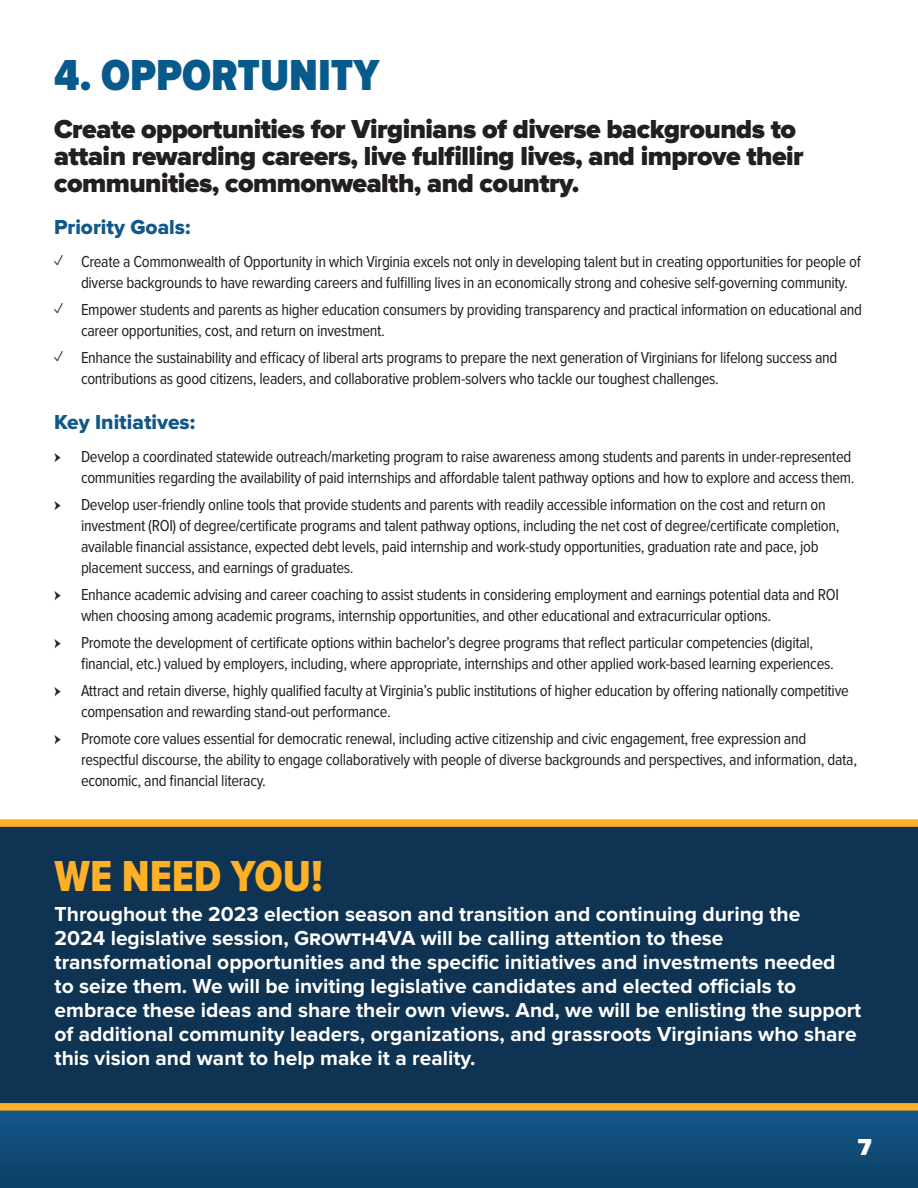
<style>
.page{position:relative;width:918px;height:1188px;background:#fff}
.page>*{position:absolute;margin:0;border:0;box-sizing:border-box;transform-origin:0 0}
.t1{font:900 45px "Proxima Nova Cond";color:#095a8c}
.t2{font:45px "Proxima Nova Cond Extrabld";color:#feb127}
.t3{font:900 27px/27px "Proxima Nova";letter-spacing:-.02em;color:#231f20}
.t4{font:900 24px "Proxima Nova";color:#fff}
.t5{font:700 21px/24px "Proxima Nova";color:#fff}
.t6{font:21px "Proxima Nova Extrabld";color:#12578a}
.t7{font:16.5px/21px "Proxima Nova Cond";letter-spacing:-.02em;color:#231f20}
.s1{font-family:"Proxima Nova"}
.s2{font-family:"Minion Pro"}
</style>
<div class="page">
<div style="left:0;top:823px;width:918px;height:284px;background:#0f3352"></div>
<div style="left:0;top:1111px;width:918px;height:77px;background:linear-gradient(to bottom,#14568a,#0c4065)"></div>
<div style="left:0;top:819px;width:918px;height:8px;background:#feb127"></div>
<div style="left:0;top:1103px;width:918px;height:8px;background:#feb127"></div>
<h1 class="t1" style="left:54px;top:49px;width:327px">4. OPPORTUNITY</h1>
<h2 class="t3" style="left:54px;top:116px;width:751px">Create opportunities for Virginians of diverse backgrounds to attain rewarding careers, live fulfilling lives, and improve their communities, commonwealth, and country.</h2>
<h3 class="t6" style="left:54px;top:214px;width:138px">Priority Goals:</h3>
<p class="t7" style="left:81px;top:251px;width:781px;text-indent:-27px"><span class="s1">✓</span> Create a Commonwealth of Opportunity in which Virginia excels not only in developing talent but in creating opportunities for people of diverse backgrounds to have rewarding careers and fulfilling lives in an economically strong and cohesive self-governing community.</p>
<p class="t7" style="left:81px;top:299px;width:783px;text-indent:-27px"><span class="s1">✓</span> Empower students and parents as higher education consumers by providing transparency and practical information on educational and career opportunities, cost, and return on investment.</p>
<p class="t7" style="left:81px;top:347px;width:758px;text-indent:-27px"><span class="s1">✓</span> Enhance the sustainability and efficacy of liberal arts programs to prepare the next generation of Virginians for lifelong success and contributions as good citizens, leaders, and collaborative problem-solvers who tackle our toughest challenges.</p>
<h3 class="t6" style="left:54px;top:409px;width:143px">Key Initiatives:</h3>
<p class="t7" style="left:54px;top:446px;width:802px;text-align:right"><span class="s2">ӹ</span> Develop a coordinated statewide outreach/marketing program to raise awareness among students and parents in under-represented communities regarding the availability of paid internships and affordable talent pathway options and how to explore and access them.</p>
<p class="t7" style="left:81px;top:494px;width:760px;text-indent:-27px"><span class="s2">ӹ</span> Develop user-friendly online tools that provide students and parents with readily accessible information on the cost and return on investment (ROI) of degree/certificate programs and talent pathway options, including the net cost of degree/certificate completion, available financial assistance, expected debt levels, paid internship and work-study opportunities, graduation rate and pace, job placement success, and earnings of graduates.</p>
<p class="t7" style="left:81px;top:584px;width:759px;text-indent:-27px"><span class="s2">ӹ</span> Enhance academic advising and career coaching to assist students in considering employment and earnings potential data and ROI when choosing among academic programs, internship opportunities, and other educational and extracurricular options.</p>
<p class="t7" style="left:81px;top:632px;width:754px;text-indent:-27px"><span class="s2">ӹ</span> Promote the development of certificate options within bachelor’s degree programs that reflect particular competencies (digital, financial, etc.) valued by employers, including, where appropriate, internships and other applied work-based learning experiences.</p>
<p class="t7" style="left:81px;top:680px;width:769px;text-indent:-27px"><span class="s2">ӹ</span> Attract and retain diverse, highly qualified faculty at Virginia’s public institutions of higher education by offering nationally competitive compensation and rewarding stand-out performance.</p>
<p class="t7" style="left:81px;top:728px;width:778px;text-indent:-27px"><span class="s2">ӹ</span> Promote core values essential for democratic renewal, including active citizenship and civic engagement, free expression and respectful discourse, the ability to engage collaboratively with people of diverse backgrounds and perspectives, and information, data, economic, and financial literacy.</p>
<h2 class="t2" style="left:55px;top:851px;width:270px">WE NEED YOU!</h2>
<p class="t5" style="left:55px;top:903px;width:808px">Throughout the 2023 election season and transition and continuing during the<br>2024 legislative session, Growth4VA will be calling attention to these transformational opportunities and the specific initiatives and investments needed<br>to seize them. We will be inviting legislative candidates and elected officials to embrace these ideas and share their own views. And, we will be enlisting the support of additional community leaders, organizations, and grassroots Virginians who share this vision and want to help make it a reality.</p>
<p class="t4" style="left:858px;top:1134px;width:15px">7</p>
</div>
